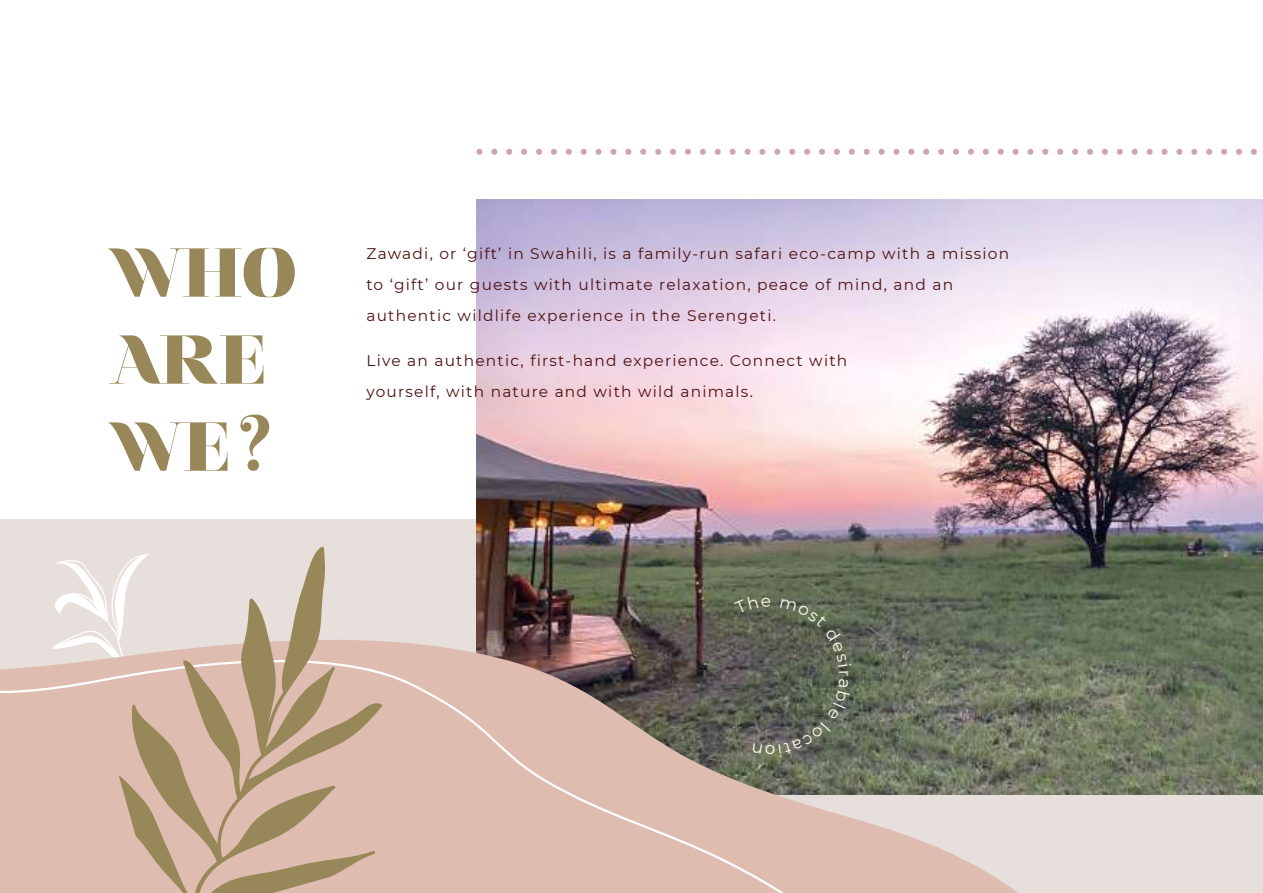
<style>
.page{position:relative;width:1263px;height:893px;background:#fff}
.page>*{position:absolute;margin:0;border:0;box-sizing:border-box;transform-origin:0 0}
.t1{font:900 69px/87px "Nouvelle Vague";color:#988758}
.t2{font:16.95px "Montserrat";color:#fcf9ec}
.t3{font:15.45px/30.8px "Montserrat";letter-spacing:.08em;color:#4d1010}
</style>
<div class="page">
<div style="left:0;top:520px;width:1263px;height:373px;background:#e7dfdc"></div>
<svg style="left:55px;top:560px;width:64px;height:77px"></svg>
<img style="left:476px;top:200px;width:787px;height:594px">
<img style="left:673px;top:540px;width:268px;height:97px">
<svg style="left:59px;top:637px;width:1082px;height:256px"></svg>
<svg style="left:240px;top:415px;width:29px;height:56px"></svg>
<svg style="left:0;top:643px;width:802px;height:250px;background:#c6aaa0"></svg>
<svg style="left:476px;top:149px;width:6px;height:6px"></svg>
<svg style="left:491px;top:149px;width:6px;height:6px"></svg>
<svg style="left:506px;top:149px;width:6px;height:6px"></svg>
<svg style="left:521px;top:149px;width:6px;height:6px"></svg>
<svg style="left:536px;top:149px;width:6px;height:6px"></svg>
<svg style="left:551px;top:149px;width:6px;height:6px"></svg>
<svg style="left:566px;top:149px;width:6px;height:6px"></svg>
<svg style="left:581px;top:149px;width:6px;height:6px"></svg>
<svg style="left:596px;top:149px;width:6px;height:6px"></svg>
<svg style="left:610px;top:149px;width:6px;height:6px"></svg>
<svg style="left:625px;top:149px;width:6px;height:6px"></svg>
<svg style="left:640px;top:149px;width:6px;height:6px"></svg>
<svg style="left:655px;top:149px;width:6px;height:6px"></svg>
<svg style="left:670px;top:149px;width:6px;height:6px"></svg>
<svg style="left:685px;top:149px;width:6px;height:6px"></svg>
<svg style="left:700px;top:149px;width:6px;height:6px"></svg>
<svg style="left:715px;top:149px;width:6px;height:6px"></svg>
<svg style="left:730px;top:149px;width:6px;height:6px"></svg>
<svg style="left:744px;top:149px;width:6px;height:6px"></svg>
<svg style="left:759px;top:149px;width:6px;height:6px"></svg>
<svg style="left:774px;top:149px;width:6px;height:6px"></svg>
<svg style="left:789px;top:149px;width:6px;height:6px"></svg>
<svg style="left:804px;top:149px;width:6px;height:6px"></svg>
<svg style="left:819px;top:149px;width:6px;height:6px"></svg>
<svg style="left:834px;top:149px;width:6px;height:6px"></svg>
<svg style="left:849px;top:149px;width:6px;height:6px"></svg>
<svg style="left:864px;top:149px;width:6px;height:6px"></svg>
<svg style="left:878px;top:149px;width:6px;height:6px"></svg>
<svg style="left:893px;top:149px;width:6px;height:6px"></svg>
<svg style="left:908px;top:149px;width:6px;height:6px"></svg>
<svg style="left:923px;top:149px;width:6px;height:6px"></svg>
<svg style="left:938px;top:149px;width:6px;height:6px"></svg>
<svg style="left:953px;top:149px;width:6px;height:6px"></svg>
<svg style="left:968px;top:149px;width:6px;height:6px"></svg>
<svg style="left:983px;top:149px;width:6px;height:6px"></svg>
<svg style="left:998px;top:149px;width:6px;height:6px"></svg>
<svg style="left:1012px;top:149px;width:6px;height:6px"></svg>
<svg style="left:1027px;top:149px;width:6px;height:6px"></svg>
<svg style="left:1042px;top:149px;width:6px;height:6px"></svg>
<svg style="left:1057px;top:149px;width:6px;height:6px"></svg>
<svg style="left:1072px;top:149px;width:6px;height:6px"></svg>
<svg style="left:1087px;top:149px;width:6px;height:6px"></svg>
<svg style="left:1102px;top:149px;width:6px;height:6px"></svg>
<svg style="left:1117px;top:149px;width:6px;height:6px"></svg>
<svg style="left:1132px;top:149px;width:6px;height:6px"></svg>
<svg style="left:1146px;top:149px;width:6px;height:6px"></svg>
<svg style="left:1161px;top:149px;width:6px;height:6px"></svg>
<svg style="left:1176px;top:149px;width:6px;height:6px"></svg>
<svg style="left:1191px;top:149px;width:6px;height:6px"></svg>
<svg style="left:1206px;top:149px;width:6px;height:6px"></svg>
<svg style="left:1221px;top:149px;width:6px;height:6px"></svg>
<svg style="left:1236px;top:149px;width:6px;height:6px"></svg>
<svg style="left:1251px;top:149px;width:6px;height:6px"></svg>
<svg style="left:119px;top:546px;width:263px;height:347px;fill:#debcb0"></svg>
<svg style="left:734px;top:596px;width:37px;height:18px"></svg>
<svg style="left:752px;top:743px;width:10px;height:10px"></svg>
<svg style="left:778px;top:598px;width:73px;height:159px;background:#5d6454"></svg>
<h1 class="t1" style="left:109px;top:229px;width:188px">WHO<br>ARE<br>WE</h1>
<p class="t3" style="left:366px;top:239px;width:644px">Zawadi, or ëgiftí in Swahili, is a family-run safari eco-camp with a mission to ëgiftí our guests with ultimate relaxation, peace of mind, and an authentic wildlife experience in the Serengeti.</p>
<p class="t3" style="left:366px;top:345px;width:482px">Live an authentic, first-hand experience. Connect with yourself, with nature and with wild animals.</p>
<p class="t2" style="left:775px;top:757px;width:12px;rotate:-180deg">o</p>
</div>
